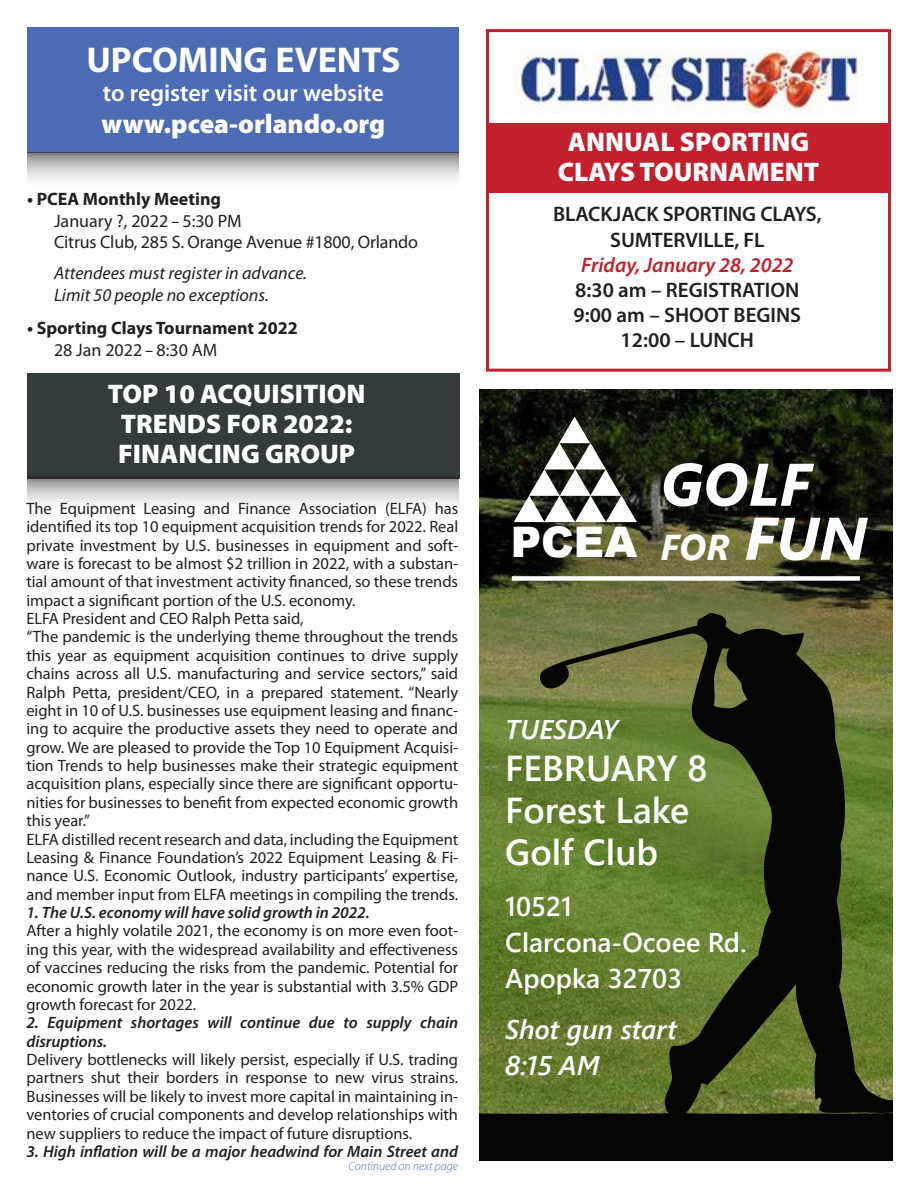
<style>
.page{position:relative;width:918px;height:1188px;background:#fff}
.page>*{position:absolute;margin:0;border:0;box-sizing:border-box;transform-origin:0 0}
.t1{font:italic 700 60px "Segoe UI";color:#fff}
.t2{font:900 42.15px "Arial";color:#fff}
.t3{font:600 36px/42px "Segoe UI";color:#fff}
.t4{font:700 36px "Myriad Pro";color:#fff}
.t5{font:italic 700 36px "Segoe UI";color:#fff}
.t6{font:900 27px "Myriad Pro";color:#fff}
.t7{font:600 27px/36px "Segoe UI";color:#fff}
.t8{font:italic 600 27px/36px "Segoe UI";color:#fff}
.t9{font:600 24px "Myriad Pro";color:#fff}
.t10{font:600 21px "Myriad Pro";color:#231f20}
.t11{font:italic 600 21px "Myriad Pro";color:#c31f2c}
.t12{font:18px/21.6px "Myriad Pro";letter-spacing:-.01em;color:#231f20}
.t13{font:italic 18px "Myriad Pro";color:#231f20}
.t14{font:700 18px/21.6px "Myriad Pro";color:#231f20}
.t15{font:16.5px/18.3px "Myriad Pro";letter-spacing:-.005em;color:#231f20;text-align:justify}
.t16{font:italic 600 16.5px/18.3px "Myriad Pro";letter-spacing:-.005em;color:#231f20}
.t17{font:italic 300 12px "Myriad Pro";color:#4c6db5}
.s1{font-weight:700}
.s2{font-weight:400}
.s3{font-size:60px}
</style>
<div class="page">
<div style="left:27px;top:28px;width:432px;height:125px;background:#4c6db5"></div>
<div style="left:27px;top:374px;width:433px;height:105px;background:#343b3c"></div>
<svg style="left:27px;top:477px;width:432px;height:27px;background:#bdbdbe"></svg>
<div style="left:486px;top:29px;width:405px;height:343px;border:3px solid #c31f2c"></div>
<img style="left:516px;top:49px;width:342px;height:65px">
<div style="left:486px;top:123px;width:405px;height:70px;background:#c31f2c"></div>
<img style="left:480px;top:389px;width:412px;height:724px">
<div style="left:480px;top:1113px;width:412px;height:48px;background:#050504"></div>
<svg style="left:536px;top:610px;width:356px;height:508px;background:#4f5f28"></svg>
<svg style="left:514px;top:417px;width:123px;height:105px"></svg>
<div style="left:512px;top:576px;width:348px;height:5px;background:#fff"></div>
<svg style="left:27px;top:153px;width:432px;height:27px;background:#c3c3c4"></svg>
<p class="t4" style="left:86px;top:36px;width:316px">UPCOMING EVENTS</p>
<p class="t9" style="left:103px;top:77px;width:282px">to register visit our website</p>
<p class="t6" style="left:102px;top:109px;width:285px">www.pcea-orlando.org</p>
<p class="t12" style="left:54px;top:188px;width:189px;text-indent:-27px"><span class="s1">• PCEA Monthly Meeting<br></span>January ?, 2022 – 5:30 PM</p>
<p class="t12" style="left:54px;top:231px;width:366px">Citrus Club, 285 S. Orange Avenue #1800, Orlando</p>
<p class="t13" style="left:54px;top:262px;width:255px">Attendees must register in advance.</p>
<p class="t13" style="left:54px;top:283px;width:216px">Limit 50 people no exceptions.</p>
<p class="t14" style="left:54px;top:317px;width:245px;text-indent:-27px">• Sporting Clays Tournament 2022<br><span class="s2">28 Jan 2022 – 8:30 AM</span></p>
<p class="t6" style="left:108px;top:378px;width:259px">TOP 10 ACQUISITION</p>
<p class="t6" style="left:121px;top:408px;width:233px">TRENDS FOR 2022:</p>
<p class="t6" style="left:118px;top:438px;width:238px">FINANCING GROUP</p>
<p class="t15" style="left:26px;top:499px;width:433px">The Equipment Leasing and Finance Association (ELFA) has identified its top 10 equipment acquisition trends for 2022. Real private investment by U.S. businesses in equipment and soft&shy;ware is forecast to be almost $2 trillion in 2022, with a substan&shy;tial amount of that investment activity financed, so these trends impact a significant portion of the U.S. economy.</p>
<p class="t15" style="left:26px;top:609px;width:279px">ELFA President and CEO Ralph Petta said,</p>
<p class="t15" style="left:26px;top:627px;width:433px">“The pandemic is the underlying theme throughout the trends this year as equipment acquisition continues to drive supply chains across all U.S. manufacturing and service sectors,” said Ralph Petta, president/CEO, in a prepared statement. “Nearly eight in 10 of U.S. businesses use equipment leasing and financ&shy;ing to acquire the productive assets they need to operate and grow. We are pleased to provide the Top 10 Equipment Acquisi&shy;tion Trends to help businesses make their strategic equipment acquisition plans, especially since there are significant opportu&shy;nities for businesses to benefit from expected economic growth this year.”</p>
<p class="t15" style="left:26px;top:830px;width:433px">ELFA distilled recent research and data, including the Equipment Leasing &amp; Finance Foundation’s 2022 Equipment Leasing &amp; Fi&shy;nance U.S. Economic Outlook, industry participants’ expertise, and member input from ELFA meetings in compiling the trends.</p>
<p class="t16" style="left:26px;top:903px;width:345px">1. The U.S. economy will have solid growth in 2022.</p>
<p class="t15" style="left:26px;top:921px;width:433px">After a highly volatile 2021, the economy is on more even foot&shy;ing this year, with the widespread availability and effectiveness of vaccines reducing the risks from the pandemic. Potential for economic growth later in the year is substantial with 3.5% GDP growth forecast for 2022.</p>
<p class="t16" style="left:26px;top:1013px;width:433px">2. Equipment shortages will continue due to supply chain disruptions.</p>
<p class="t15" style="left:26px;top:1050px;width:433px">Delivery bottlenecks will likely persist, especially if U.S. trading partners shut their borders in response to new virus strains.<br>Businesses will be likely to invest more capital in maintaining in&shy;ventories of crucial components and develop relationships with new suppliers to reduce the impact of future disruptions.</p>
<p class="t16" style="left:26px;top:1142px;width:433px">3. High inflation will be a major headwind for Main Street and</p>
<p class="t17" style="left:348px;top:1160px;width:111px">Continued on next page</p>
<p class="t6" style="left:568px;top:127px;width:243px">ANNUAL SPORTING</p>
<p class="t6" style="left:558px;top:157px;width:263px">CLAYS TOURNAMENT</p>
<p class="t10" style="left:553px;top:201px;width:270px">BLACKJACK SPORTING CLAYS,</p>
<p class="t10" style="left:610px;top:226px;width:156px">SUMTERVILLE, FL</p>
<p class="t11" style="left:581px;top:251px;width:214px">Friday, January 28, 2022</p>
<p class="t10" style="left:575px;top:277px;width:226px">8:30 am – REGISTRATION</p>
<p class="t10" style="left:574px;top:302px;width:229px">9:00 am – SHOOT BEGINS</p>
<p class="t10" style="left:621px;top:327px;width:135px">12:00 – LUNCH</p>
<p class="t2" style="left:511px;top:511px;width:128px">PCEA</p>
<p class="t1" style="left:661px;top:428px;width:152px">GOLF</p>
<p class="t5" style="left:661px;top:513px;width:208px">FOR <span class="s3">FUN</span></p>
<p class="t8" style="left:505px;top:707px;width:115px">TUESDAY</p>
<p class="t3" style="left:505px;top:744px;width:204px">FEBRUARY 8<br>Forest Lake<br>Golf Club</p>
<p class="t7" style="left:505px;top:886px;width:243px">10521<br>Clarcona-Ocoee Rd.<br>Apopka 32703</p>
<p class="t8" style="left:505px;top:1007px;width:173px">Shot gun start<br>8:15 AM</p>
</div>
